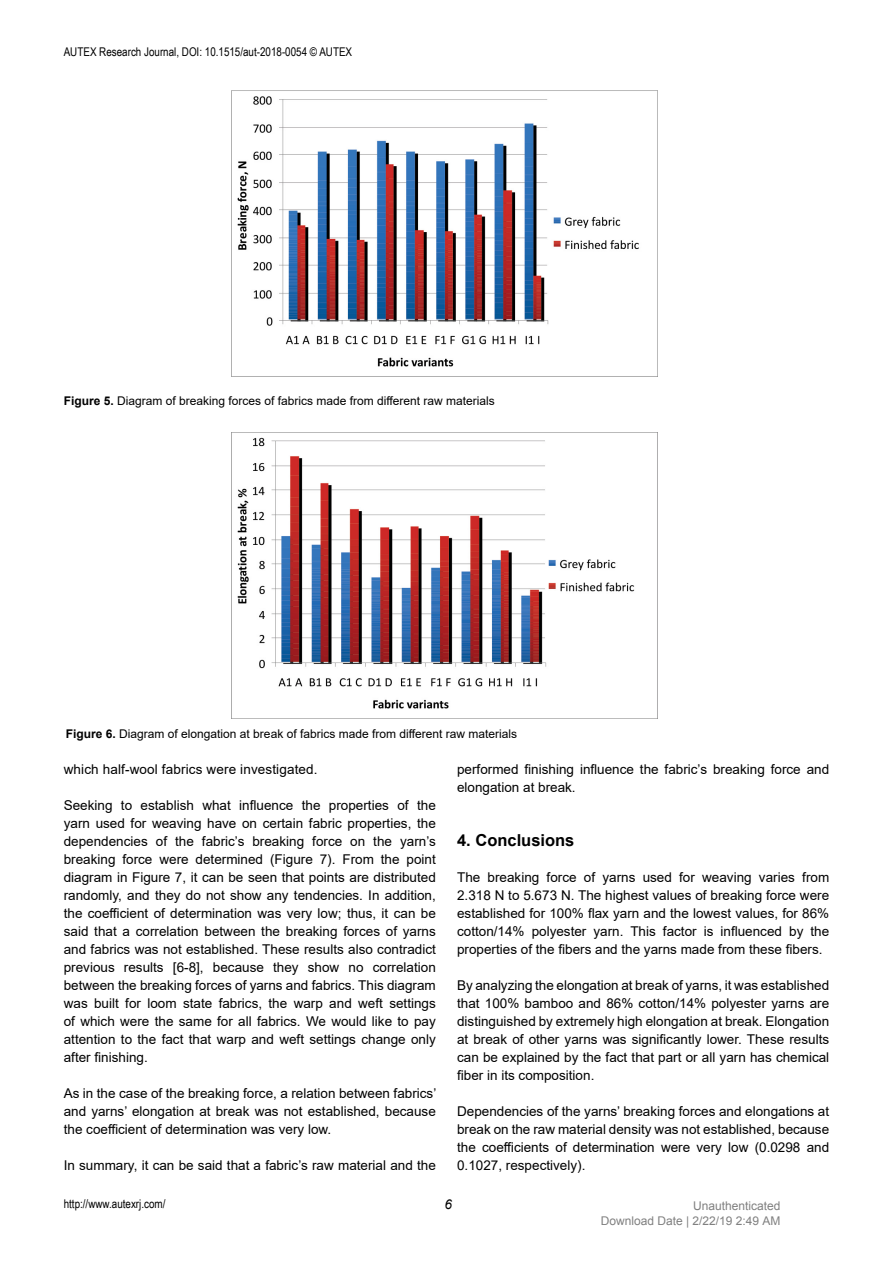
<style>
.page{position:relative;width:893px;height:1263px;background:#fff}
.page>*{position:absolute;margin:0;border:0;box-sizing:border-box;transform-origin:0 0}
.t1{font:700 16.5px "Arial";color:#000}
.t2{font:13.5px/18px "Arial";color:#000;text-align:justify}
.t3{font:italic 13.5px "Arial";color:#000}
.t4{font:12px "Arial";color:#000}
.t5{font:12px "Arial Narrow";color:#000}
.t6{font:12px/15px "Arial";color:#808080;text-align:right}
.s1{font-weight:700}
</style>
<div class="page">
<img style="left:232px;top:90px;width:426px;height:287px">
<img style="left:232px;top:432px;width:426px;height:286px">
<p class="t5" style="left:64px;top:43px;width:290px">AUTEX Research Journal, DOI: 10.1515/aut-2018-0054 © AUTEX</p>
<p class="t4" style="left:64px;top:392px;width:433px"><span class="s1">Figure 5.</span> Diagram of breaking forces of fabrics made from different raw materials</p>
<p class="t4" style="left:66px;top:725px;width:453px"><span class="s1">Figure 6.</span> Diagram of elongation at break of fabrics made from different raw materials</p>
<p class="t2" style="left:64px;top:760px;width:255px">which half-wool fabrics were investigated.</p>
<p class="t2" style="left:64px;top:796px;width:374px">Seeking to establish what influence the properties of the yarn used for weaving have on certain fabric properties, the dependencies of the fabric’s breaking force on the yarn’s breaking force were determined (Figure 7). From the point diagram in Figure 7, it can be seen that points are distributed randomly, and they do not show any tendencies. In addition, the coefficient of determination was very low; thus, it can be said that a correlation between the breaking forces of yarns and fabrics was not established. These results also contradict previous results [6-8], because they show no correlation between the breaking forces of yarns and fabrics. This diagram was built for loom state fabrics, the warp and weft settings of which were the same for all fabrics. We would like to pay attention to the fact that warp and weft settings change only after finishing.</p>
<p class="t2" style="left:64px;top:1084px;width:374px">As in the case of the breaking force, a relation between fabrics’ and yarns’ elongation at break was not established, because the coefficient of determination was very low.</p>
<p class="t2" style="left:64px;top:1156px;width:374px">In summary, it can be said that a fabric’s raw material and the</p>
<p class="t2" style="left:457px;top:760px;width:374px">performed finishing influence the fabric’s breaking force and elongation at break.</p>
<p class="t1" style="left:457px;top:829px;width:119px">4. Conclusions</p>
<p class="t2" style="left:457px;top:868px;width:374px">The breaking force of yarns used for weaving varies from 2.318 N to 5.673 N. The highest values of breaking force were established for 100% flax yarn and the lowest values, for 86% cotton/14% polyester yarn. This factor is influenced by the properties of the fibers and the yarns made from these fibers.</p>
<p class="t2" style="left:457px;top:976px;width:374px">By analyzing the elongation at break of yarns, it was established that 100% bamboo and 86% cotton/14% polyester yarns are distinguished by extremely high elongation at break. Elongation at break of other yarns was significantly lower. These results can be explained by the fact that part or all yarn has chemical fiber in its composition.</p>
<p class="t2" style="left:457px;top:1102px;width:374px">Dependencies of the yarns’ breaking forces and elongations at break on the raw material density was not established, because the coefficients of determination were very low (0.0298 and 0.1027, respectively).</p>
<p class="t5" style="left:64px;top:1195px;width:103px">http://www.autexrj.com/</p>
<p class="t3" style="left:445px;top:1196px;width:9px">6</p>
<p class="t6" style="left:601px;top:1200px;width:181px">Unauthenticated<br>Download Date | 2/22/19 2:49 AM</p>
</div>
